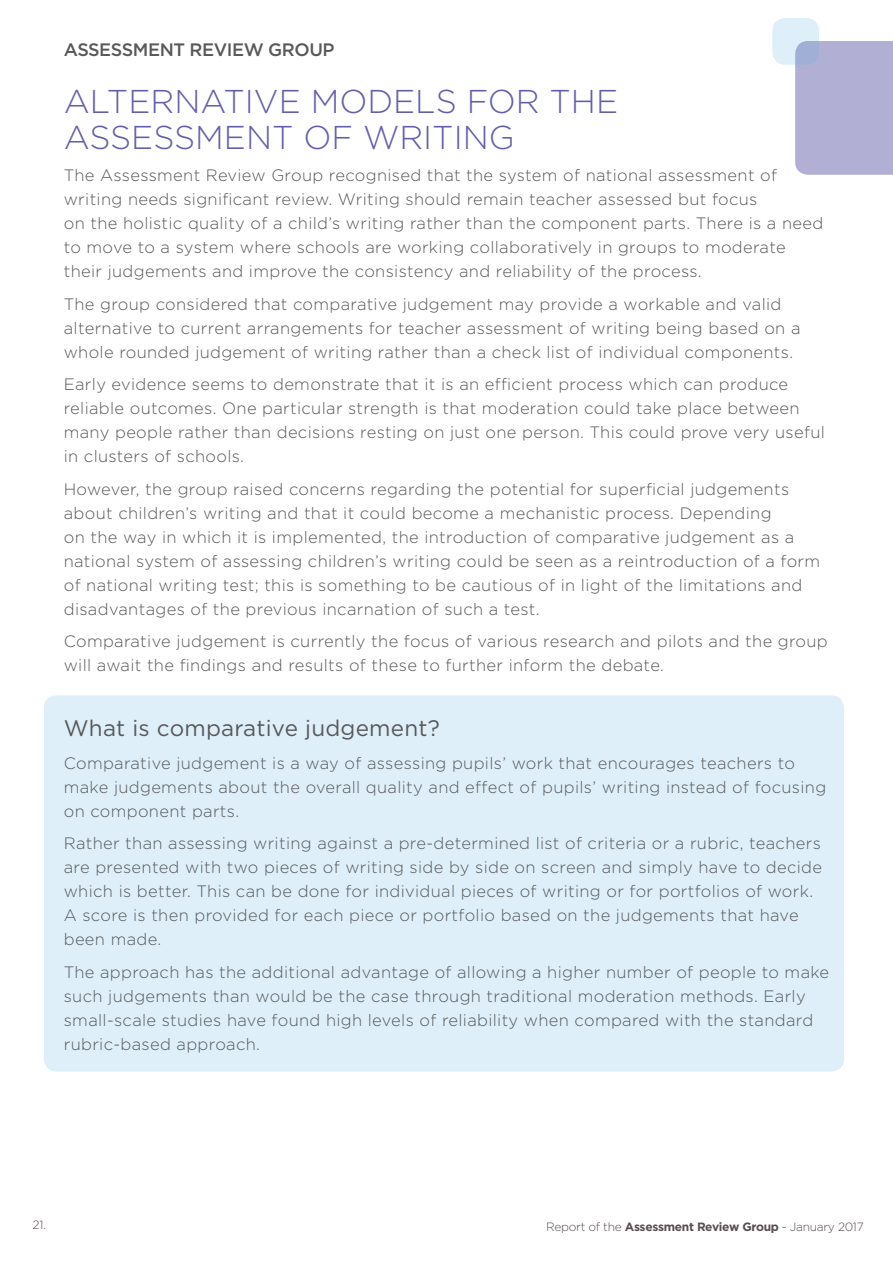
<style>
.page{position:relative;width:893px;height:1263px;background:#fff}
.page>*{position:absolute;margin:0;border:0;box-sizing:border-box;transform-origin:0 0}
.t1{font:300 33px/36px "Gotham";color:#645faa}
.t2{font:22.5px "Gotham";letter-spacing:.01em;color:#58595b}
.t3{font:500 18px "Gotham";letter-spacing:-.025em;color:#58595b}
.t4{font:300 16.5px/24px "Gotham";letter-spacing:.02em;color:#58595b}
.t5{font:300 12px "Gotham";letter-spacing:-.025em;color:#584d53}
.s1{font-weight:700}
</style>
<div class="page">
<div style="left:44px;top:695px;width:800px;height:376px;background:#deeff9;border-radius:13px"></div>
<div style="left:795px;top:41px;width:98px;height:134px;background:#b1afd4"></div>
<svg style="left:772px;top:18px;width:47px;height:47px;background:#cfdff0"></svg>
<p class="t3" style="left:64px;top:39px;width:272px">ASSESSMENT REVIEW GROUP</p>
<h1 class="t1" style="left:64px;top:83px;width:556px">ALTERNATIVE MODELS FOR THE<br>ASSESSMENT OF WRITING</h1>
<p class="t4" style="left:64px;top:163px;width:761px">The Assessment Review Group recognised that the system of national assessment of writing needs significant review. Writing should remain teacher assessed but focus<br>on the holistic quality of a child’s writing rather than the component parts. There is a need to move to a system where schools are working collaboratively in groups to moderate their judgements and improve the consistency and reliability of the process.</p>
<p class="t4" style="left:64px;top:292px;width:738px">The group considered that comparative judgement may provide a workable and valid alternative to current arrangements for teacher assessment of writing being based on a whole rounded judgement of writing rather than a check list of individual components.</p>
<p class="t4" style="left:64px;top:372px;width:763px">Early evidence seems to demonstrate that it is an efficient process which can produce reliable outcomes. One particular strength is that moderation could take place between many people rather than decisions resting on just one person. This could prove very useful in clusters of schools.</p>
<p class="t4" style="left:64px;top:477px;width:758px">However, the group raised concerns regarding the potential for superficial judgements about children’s writing and that it could become a mechanistic process. Depending<br>on the way in which it is implemented, the introduction of comparative judgement as a national system of assessing children’s writing could be seen as a reintroduction of a form of national writing test; this is something to be cautious of in light of the limitations and disadvantages of the previous incarnation of such a test.</p>
<p class="t4" style="left:64px;top:629px;width:766px">Comparative judgement is currently the focus of various research and pilots and the group will await the findings and results of these to further inform the debate.</p>
<h2 class="t2" style="left:64px;top:716px;width:378px">What is comparative judgement?</h2>
<p class="t4" style="left:64px;top:751px;width:764px">Comparative judgement is a way of assessing pupils’ work that encourages teachers to make judgements about the overall quality and effect of pupils’ writing instead of focusing on component parts.</p>
<p class="t4" style="left:64px;top:831px;width:760px">Rather than assessing writing against a pre-determined list of criteria or a rubric, teachers are presented with two pieces of writing side by side on screen and simply have to decide which is better. This can be done for individual pieces of writing or for portfolios of work.<br>A score is then provided for each piece or portfolio based on the judgements that have been made.</p>
<p class="t4" style="left:64px;top:960px;width:767px">The approach has the additional advantage of allowing a higher number of people to make such judgements than would be the case through traditional moderation methods. Early small-scale studies have found high levels of reliability when compared with the standard rubric-based approach.</p>
<p class="t5" style="left:33px;top:1219px;width:15px">21.</p>
<p class="t5" style="left:546px;top:1220px;width:319px">Report of the <span class="s1">Assessment Review Group</span> - January 2017</p>
</div>
